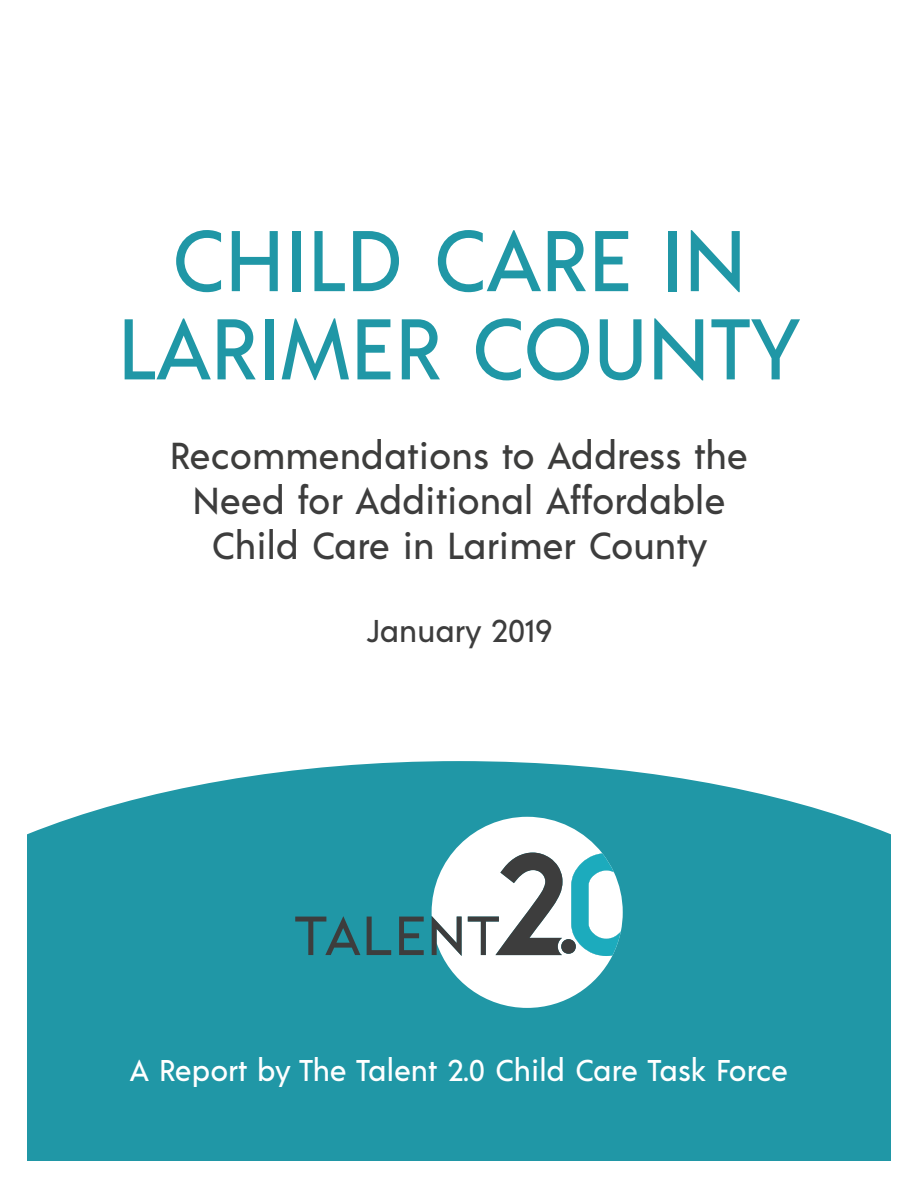
<style>
.page{position:relative;width:918px;height:1188px;background:#fff}
.page>*{position:absolute;margin:0;border:0;box-sizing:border-box;transform-origin:0 0}
.t1{font:500 85.8px "Acre";color:#2097a6}
.t2{font:500 37.5px "Acre";color:#3d3d3d}
.t3{font:500 37.5px "Acre";color:#3d3d3c}
.t4{font:500 31.5px "Acre";color:#3d3d3d}
.t5{font:500 30px "Acre";color:#fff}
</style>
<div class="page">
<div style="left:27px;top:761px;width:864px;height:400px;background:#2097a6"></div>
<svg style="left:295px;top:916px;width:65px;height:39px;background:#287c86"></svg>
<svg style="left:367px;top:917px;width:24px;height:38px"></svg>
<svg style="left:399px;top:917px;width:25px;height:38px"></svg>
<svg style="left:432px;top:817px;width:191px;height:191px"></svg>
<p class="t1" style="left:171px;top:202px;width:577px">CHILD CARE IN</p>
<p class="t1" style="left:117px;top:290px;width:685px">LARIMER COUNTY</p>
<p class="t3" style="left:170px;top:430px;width:580px">Recommendations to Address the</p>
<p class="t2" style="left:192px;top:475px;width:535px">Need for Additional Affordable</p>
<p class="t2" style="left:212px;top:520px;width:498px">Child Care in Larimer County</p>
<p class="t4" style="left:367px;top:609px;width:186px">January 2019</p>
<p class="t5" style="left:130px;top:1050px;width:660px">A Report by The Talent 2.0 Child Care Task Force</p>
</div>
